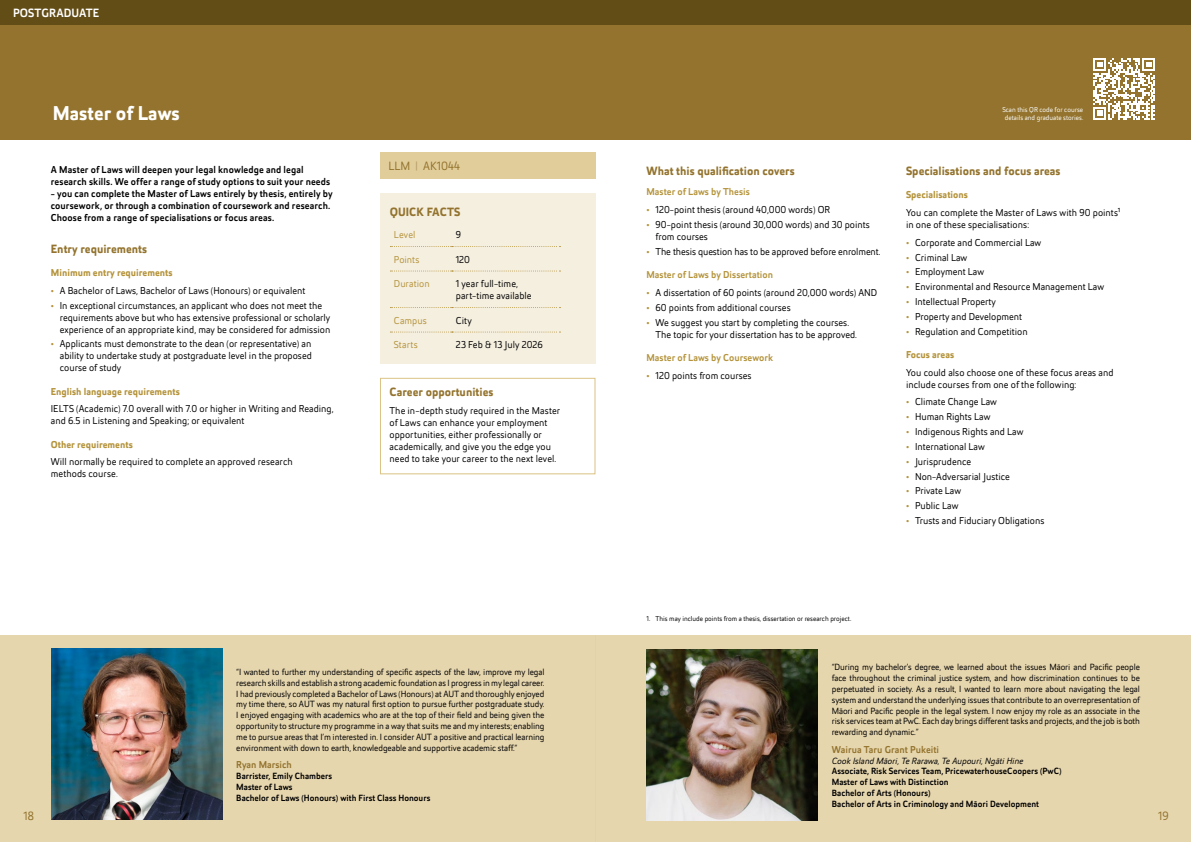
<style>
.page{position:relative;width:1191px;height:842px;background:#fff}
.page>*{position:absolute;margin:0;border:0;box-sizing:border-box;transform-origin:0 0}
.t1{font:700 20px "Helia Core";color:#fff}
.t2{font:700 12px "Helia Core";color:#93732d}
.t3{font:500 12px "Helia Core";letter-spacing:-.005em;color:#fff}
.t4{font:12px "Helia Core";color:#93732d}
.t5{font:10px/12px "Helia Core";color:#000}
.t6{font:500 10px/12px "Helia Core";letter-spacing:.005em;color:#000}
.t7{font:700 10px "Helia Core";color:#b4933a}
.t8{font:500 10px "Helia Core";color:#b4933a}
.t9{font:500 10px "Helia Core";color:#93732d}
.t10{font:10px "Helia Core";letter-spacing:.005em;color:#b4933a}
.t11{font:9px/10.8px "Helia Core";letter-spacing:-.01em;color:#000;text-align:justify}
.t12{font:500 9px/10.8px "Helia Core";color:#000}
.t13{font:italic 9px "Helia Core";color:#000}
.t14{font:7px "Helia Core";color:#000}
.t15{font:7px/8.4px "Helia Core";color:#fff;text-align:center}
.s1{color:#ae945f}
.s2{font-weight:500;color:#b4933a}
</style>
<div class="page">
<div style="left:595px;top:635px;width:596px;height:207px;background:#e6d6ae"></div>
<img style="left:646px;top:649px;width:171px;height:172px">
<div style="left:0;top:0;width:1191px;height:140px;background:#93732d"></div>
<div style="left:0;top:0;width:1191px;height:25px;background:#624d16"></div>
<div style="left:380px;top:153px;width:215px;height:26px;background:#e1cd9a"></div>
<div style="left:380px;top:193px;width:215px;height:171px;background:#f5efe0"></div>
<svg style="left:390px;top:246px;width:170px;height:1px"></svg>
<svg style="left:390px;top:270px;width:170px;height:1px"></svg>
<svg style="left:390px;top:307px;width:170px;height:1px"></svg>
<svg style="left:390px;top:332px;width:170px;height:1px"></svg>
<svg style="left:1093px;top:58px;width:62px;height:62px"></svg>
<div style="left:0;top:635px;width:595px;height:207px;background:#e6d6ae"></div>
<img style="left:51px;top:648px;width:171px;height:172px">
<div style="left:380px;top:378px;width:215px;height:96px;border:1px solid #dbc385"></div>
<p class="t3" style="left:13px;top:4px;width:88px">POSTGRADUATE</p>
<p class="t3" style="left:22px;top:8px;width:96px">UNDERGRADUATE</p>
<h1 class="t1" style="left:53px;top:100px;width:128px">Master of Laws</h1>
<p class="t15" style="left:1002px;top:105px;width:82px">Scan this QR code for course details and graduate stories.</p>
<p class="t4" style="left:388px;top:159px;width:73px">LLM <span class="s1">|</span> AK1044</p>
<p class="t2" style="left:390px;top:204px;width:72px">QUICK FACTS</p>
<p class="t10" style="left:394px;top:228px;width:23px">Level</p>
<p class="t5" style="left:456px;top:228px;width:7px">9</p>
<p class="t10" style="left:394px;top:253px;width:27px">Points</p>
<p class="t5" style="left:456px;top:253px;width:16px">120</p>
<p class="t10" style="left:394px;top:277px;width:37px">Duration</p>
<p class="t5" style="left:456px;top:277px;width:77px">1 year full-time, part-time available</p>
<p class="t10" style="left:394px;top:314px;width:34px">Campus</p>
<p class="t5" style="left:456px;top:314px;width:18px">City</p>
<p class="t10" style="left:394px;top:338px;width:25px">Starts</p>
<p class="t5" style="left:456px;top:338px;width:89px">23 Feb &amp; 13 July 2026</p>
<p class="t6" style="left:51px;top:164px;width:281px">A Master of Laws will deepen your legal knowledge and legal research skills. We offer a range of study options to suit your needs</p>
<p class="t6" style="left:51px;top:188px;width:283px">- you can complete the Master of Laws entirely by thesis, entirely by coursework, or through a combination of coursework and research.<br>Choose from a range of specialisations or focus areas.</p>
<p class="t2" style="left:51px;top:240px;width:98px">Entry requirements</p>
<p class="t7" style="left:51px;top:266px;width:123px">Minimum entry requirements</p>
<p class="t5" style="left:51px;top:284px;width:256px"><span class="s2">•</span> A Bachelor of Laws, Bachelor of Laws (Honours) or equivalent</p>
<p class="t5" style="left:60px;top:299px;width:272px;text-indent:-9px"><span class="s2">•</span> In exceptional circumstances, an applicant who does not meet the requirements above but who has extensive professional or scholarly experience of an appropriate kind, may be considered for admission</p>
<p class="t5" style="left:60px;top:338px;width:253px;text-align:justify;text-indent:-9px"><span class="s2">•</span> Applicants must demonstrate to the dean (or representative) an ability to undertake study at postgraduate level in the proposed course of study</p>
<p class="t7" style="left:51px;top:384px;width:130px">English language requirements</p>
<p class="t5" style="left:51px;top:403px;width:284px">IELTS (Academic) 7.0 overall with 7.0 or higher in Writing and Reading, and 6.5 in Listening and Speaking; or equivalent</p>
<p class="t7" style="left:51px;top:437px;width:84px">Other requirements</p>
<p class="t5" style="left:51px;top:456px;width:243px">Will normally be required to complete an approved research methods course.</p>
<p class="t2" style="left:646px;top:162px;width:150px">What this qualification covers</p>
<p class="t8" style="left:646px;top:185px;width:105px">Master of Laws by Thesis</p>
<p class="t5" style="left:646px;top:204px;width:185px"><span class="s2">•</span> 120-point thesis (around 40,000 words) OR</p>
<p class="t5" style="left:655px;top:218px;width:216px;text-indent:-9px"><span class="s2">•</span> 90-point thesis (around 30,000 words) and 30 points from courses</p>
<p class="t5" style="left:646px;top:245px;width:235px"><span class="s2">•</span> The thesis question has to be approved before enrolment.</p>
<p class="t8" style="left:646px;top:268px;width:128px">Master of Laws by Dissertation</p>
<p class="t5" style="left:646px;top:286px;width:232px"><span class="s2">•</span> A dissertation of 60 points (around 20,000 words) AND</p>
<p class="t5" style="left:646px;top:301px;width:146px"><span class="s2">•</span> 60 points from additional courses</p>
<p class="t5" style="left:655px;top:316px;width:203px;text-indent:-9px"><span class="s2">•</span> We suggest you start by completing the courses.<br>The topic for your dissertation has to be approved.</p>
<p class="t8" style="left:646px;top:351px;width:128px">Master of Laws by Coursework</p>
<p class="t5" style="left:646px;top:369px;width:107px"><span class="s2">•</span> 120 points from courses</p>
<p class="t2" style="left:906px;top:162px;width:156px">Specialisations and focus areas</p>
<p class="t7" style="left:906px;top:188px;width:64px">Specialisations</p>
<p class="t5" style="left:906px;top:206px;width:216px">You can complete the Master of Laws with 90 points¹ in one of these specialisations:</p>
<p class="t5" style="left:906px;top:236px;width:137px"><span class="s2">•</span> Corporate and Commercial Law</p>
<p class="t5" style="left:906px;top:251px;width:63px"><span class="s2">•</span> Criminal Law</p>
<p class="t5" style="left:906px;top:266px;width:80px"><span class="s2">•</span> Employment Law</p>
<p class="t5" style="left:906px;top:281px;width:200px"><span class="s2">•</span> Environmental and Resource Management Law</p>
<p class="t5" style="left:906px;top:295px;width:91px"><span class="s2">•</span> Intellectual Property</p>
<p class="t5" style="left:906px;top:310px;width:118px"><span class="s2">•</span> Property and Development</p>
<p class="t5" style="left:906px;top:325px;width:123px"><span class="s2">•</span> Regulation and Competition</p>
<p class="t7" style="left:906px;top:348px;width:50px">Focus areas</p>
<p class="t5" style="left:906px;top:366px;width:209px">You could also choose one of these focus areas and include courses from one of the following:</p>
<p class="t5" style="left:906px;top:396px;width:92px"><span class="s2">•</span> Climate Change Law</p>
<p class="t5" style="left:906px;top:411px;width:86px"><span class="s2">•</span> Human Rights Law</p>
<p class="t5" style="left:906px;top:425px;width:119px"><span class="s2">•</span> Indigenous Rights and Law</p>
<p class="t5" style="left:906px;top:440px;width:80px"><span class="s2">•</span> International Law</p>
<p class="t5" style="left:906px;top:455px;width:67px"><span class="s2">•</span> Jurisprudence</p>
<p class="t5" style="left:906px;top:470px;width:105px"><span class="s2">•</span> Non-Adversarial Justice</p>
<p class="t5" style="left:906px;top:485px;width:57px"><span class="s2">•</span> Private Law</p>
<p class="t5" style="left:906px;top:500px;width:54px"><span class="s2">•</span> Public Law</p>
<p class="t5" style="left:906px;top:514px;width:140px"><span class="s2">•</span> Trusts and Fiduciary Obligations</p>
<p class="t2" style="left:389px;top:384px;width:106px">Career opportunities</p>
<p class="t5" style="left:389px;top:404px;width:172px">The in-depth study required in the Master of Laws can enhance your employment opportunities, either professionally or academically, and give you the edge you need to take your career to the next level.</p>
<p class="t11" style="left:236px;top:666px;width:310px">“I wanted to further my understanding of specific aspects of the law, improve my legal research skills and establish a strong academic foundation as I progress in my legal career.<br>I had previously completed a Bachelor of Laws (Honours) at AUT and thoroughly enjoyed my time there, so AUT was my natural first option to pursue further postgraduate study.<br>I enjoyed engaging with academics who are at the top of their field and being given the opportunity to structure my programme in a way that suits me and my interests; enabling me to pursue areas that I’m interested in. I consider AUT a positive and practical learning environment with down to earth, knowledgeable and supportive academic staff.”</p>
<p class="t9" style="left:236px;top:758px;width:57px">Ryan Marsich</p>
<p class="t12" style="left:236px;top:770px;width:196px">Barrister, Emily Chambers<br>Master of Laws<br>Bachelor of Laws (Honours) with First Class Honours</p>
<p class="t14" style="left:646px;top:614px;width:206px">1. This may include points from a thesis, dissertation or research project.</p>
<p class="t11" style="left:831px;top:662px;width:310px">“During my bachelor’s degree, we learned about the issues Māori and Pacific people face throughout the criminal justice system, and how discrimination continues to be perpetuated in society. As a result, I wanted to learn more about navigating the legal system and understand the underlying issues that contribute to an overrepresentation of Māori and Pacific people in the legal system. I now enjoy my role as an associate in the risk services team at PwC. Each day brings different tasks and projects, and the job is both rewarding and dynamic.”</p>
<p class="t9" style="left:831px;top:742px;width:109px">Wairua Taru Grant Pukeiti</p>
<p class="t13" style="left:831px;top:755px;width:193px">Cook Island Māori, Te Rarawa, Te Aupouri, Ngāti Hine</p>
<p class="t12" style="left:831px;top:766px;width:231px">Associate, Risk Services Team, PricewaterhouseCoopers (PwC)<br>Master of Laws with Distinction<br>Bachelor of Arts (Honours)<br>Bachelor of Arts in Criminology and Māori Development</p>
<p class="t4" style="left:24px;top:808px;width:12px">18</p>
<p class="t4" style="left:1158px;top:808px;width:12px">19</p>
</div>
